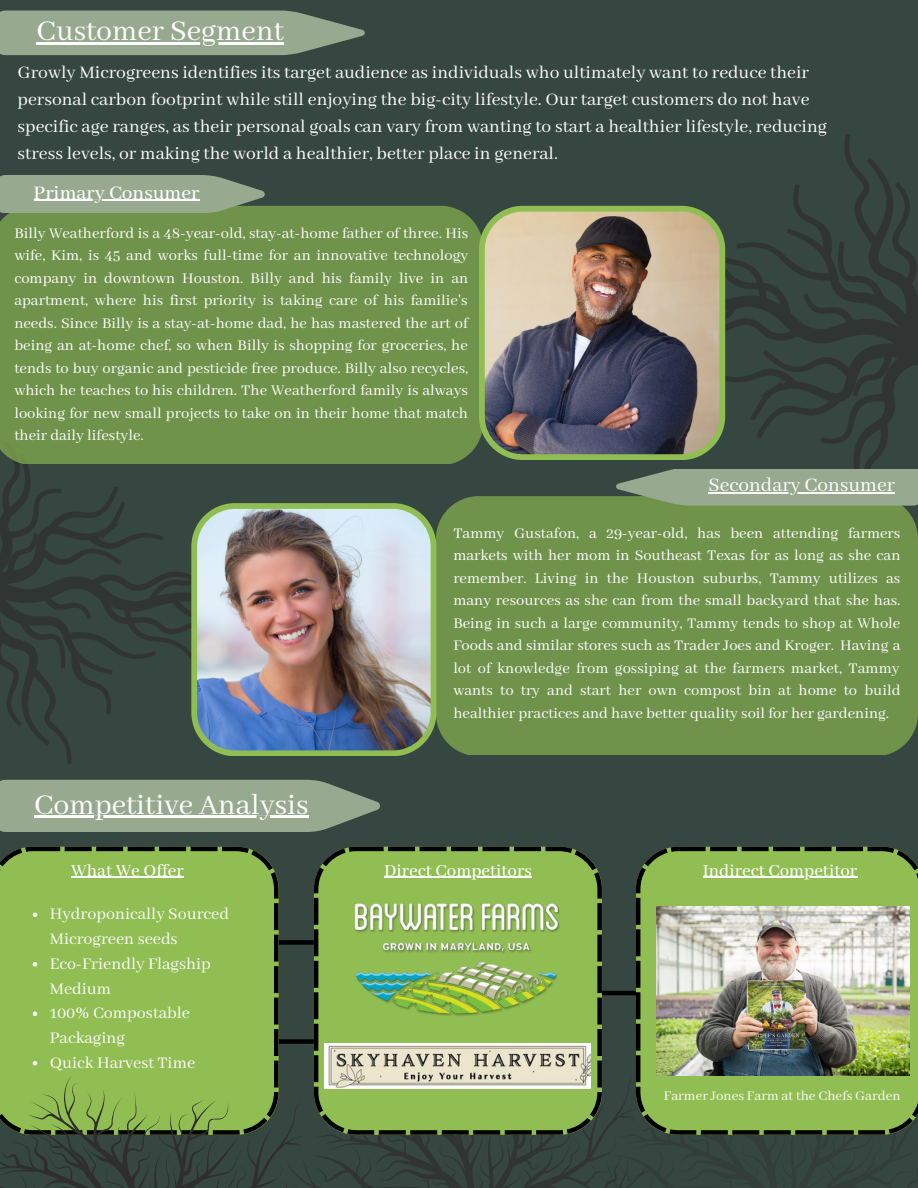
<style>
.page{position:relative;width:918px;height:1188px;background:#364641}
.page>*{position:absolute;margin:0;border:0;box-sizing:border-box;transform-origin:0 0}
.t1{font:31.8px "Abhaya Libre";color:#fefefe}
.t2{font:31.8px "Abhaya Libre";color:#fff}
.t3{font:21.3px "Abhaya Libre";color:#fff}
.t4{font:500 21.3px "Abhaya Libre";color:#fefefe}
.t5{font:19.5px/27px "Abhaya Libre";color:#fefefe}
.t6{font:500 18.9px "Abhaya Libre";color:#fefefe}
.t7{font:18px/24.8px "Abhaya Libre";color:#fefefe}
.t8{font:16.5px/22.5px "Abhaya Libre";color:#fefefe;text-align:justify}
.t9{font:14.85px "Abhaya Libre";color:#fefefe}
</style>
<div class="page">
<svg style="left:0;top:11px;width:365px;height:44px;background:#8da087"></svg>
<svg style="left:0;top:464px;width:191px;height:300px"></svg>
<div style="left:0;top:206px;width:479px;height:258px;background:#70934c"></div>
<div style="left:436px;top:496px;width:482px;height:258px;background:#70934c"></div>
<svg style="left:0;top:175px;width:265px;height:38px;background:#91a48a"></svg>
<hr style="left:34px;top:200px;width:165px;height:1px;background:#fefefe">
<svg style="left:480px;top:134px;width:438px;height:372px"></svg>
<img style="left:191px;top:503px;width:245px;height:253px">
<img style="left:479px;top:206px;width:246px;height:254px">
<svg style="left:0;top:780px;width:380px;height:52px;background:#91a38a"></svg>
<hr style="left:34px;top:816px;width:275px;height:2px;background:#fefefe">
<div style="left:246px;top:940px;width:91px;height:5px;background:#000"></div>
<div style="left:254px;top:1039px;width:91px;height:5px;background:#000"></div>
<svg style="left:313px;top:1051px;width:275px;height:137px"></svg>
<svg style="left:588px;top:1087px;width:59px;height:101px"></svg>
<div style="left:0;top:847px;width:279px;height:228px;background:#91be52"></div>
<svg style="left:0;top:1075px;width:318px;height:113px"></svg>
<hr style="left:575px;top:991px;width:91px;height:4px;background:#000">
<svg style="left:314px;top:847px;width:288px;height:288px;background:#82aa4b"></svg>
<img style="left:354px;top:904px;width:206px;height:112px">
<img style="left:324px;top:1044px;width:267px;height:45px">
<svg style="left:636px;top:847px;width:282px;height:288px;background:#82aa4b"></svg>
<img style="left:656px;top:906px;width:253px;height:169px">
<svg style="left:33px;top:913px;width:4px;height:4px"></svg>
<svg style="left:33px;top:962px;width:4px;height:5px"></svg>
<svg style="left:33px;top:1012px;width:4px;height:4px"></svg>
<svg style="left:33px;top:1061px;width:4px;height:5px"></svg>
<hr style="left:37px;top:42px;width:247px;height:3px;background:#fff">
<hr style="left:709px;top:492px;width:186px;height:1px;background:#fff">
<hr style="left:384px;top:877px;width:148px;height:1px;background:#fefefe">
<hr style="left:703px;top:877px;width:154px;height:1px;background:#fefefe">
<hr style="left:71px;top:877px;width:113px;height:1px;background:#fefefe">
<h1 class="t2" style="left:37px;top:13px;width:249px">Customer Segment</h1>
<p class="t5" style="left:18px;top:60px;width:811px">Growly Microgreens identifies its target audience as individuals who ultimately want to reduce their personal carbon footprint while still enjoying the big-city lifestyle. Our target customers do not have specific age ranges, as their personal goals can vary from wanting to start a healthier lifestyle, reducing stress levels, or making the world a healthier, better place in general.</p>
<p class="t4" style="left:34px;top:181px;width:167px">Primary Consumer</p>
<p class="t8" style="left:14px;top:222px;width:455px">Billy Weatherford is a 48-year-old, stay-at-home father of three. His wife, Kim, is 45 and works full-time for an innovative technology company in downtown Houston. Billy and his family live in an apartment, where his first priority is taking care of his familie's needs. Since Billy is a stay-at-home dad, he has mastered the art of being an at-home chef, so when Billy is shopping for groceries, he tends to buy organic and pesticide free produce. Billy also recycles, which he teaches to his children. The Weatherford family is always looking for new small projects to take on in their home that match their daily lifestyle.</p>
<p class="t3" style="left:709px;top:473px;width:188px">Secondary Consumer</p>
<h1 class="t1" style="left:34px;top:787px;width:276px">Competitive Analysis</h1>
<p class="t6" style="left:71px;top:860px;width:114px">What We Offer</p>
<p class="t7" style="left:50px;top:902px;width:181px">Hydroponically Sourced<br>Microgreen seeds<br>Eco-Friendly Flagship<br>Medium<br>100% Compostable<br>Packaging<br>Quick Harvest Time</p>
<p class="t8" style="left:453px;top:522px;width:449px">Tammy Gustafon, a 29-year-old, has been attending farmers markets with her mom in Southeast Texas for as long as she can remember. Living in the Houston suburbs, Tammy utilizes as many resources as she can from the small backyard that she has.<br>Being in such a large community, Tammy tends to shop at Whole Foods and similar stores such as Trader Joes and Kroger. Having a lot of knowledge from gossiping at the farmers market, Tammy wants to try and start her own compost bin at home to build healthier practices and have better quality soil for her gardening.</p>
<p class="t6" style="left:384px;top:860px;width:149px">Direct Competitors</p>
<p class="t6" style="left:703px;top:860px;width:156px">Indirect Competitor</p>
<p class="t9" style="left:664px;top:1087px;width:238px">Farmer Jones Farm at the Chefs Garden</p>
</div>
